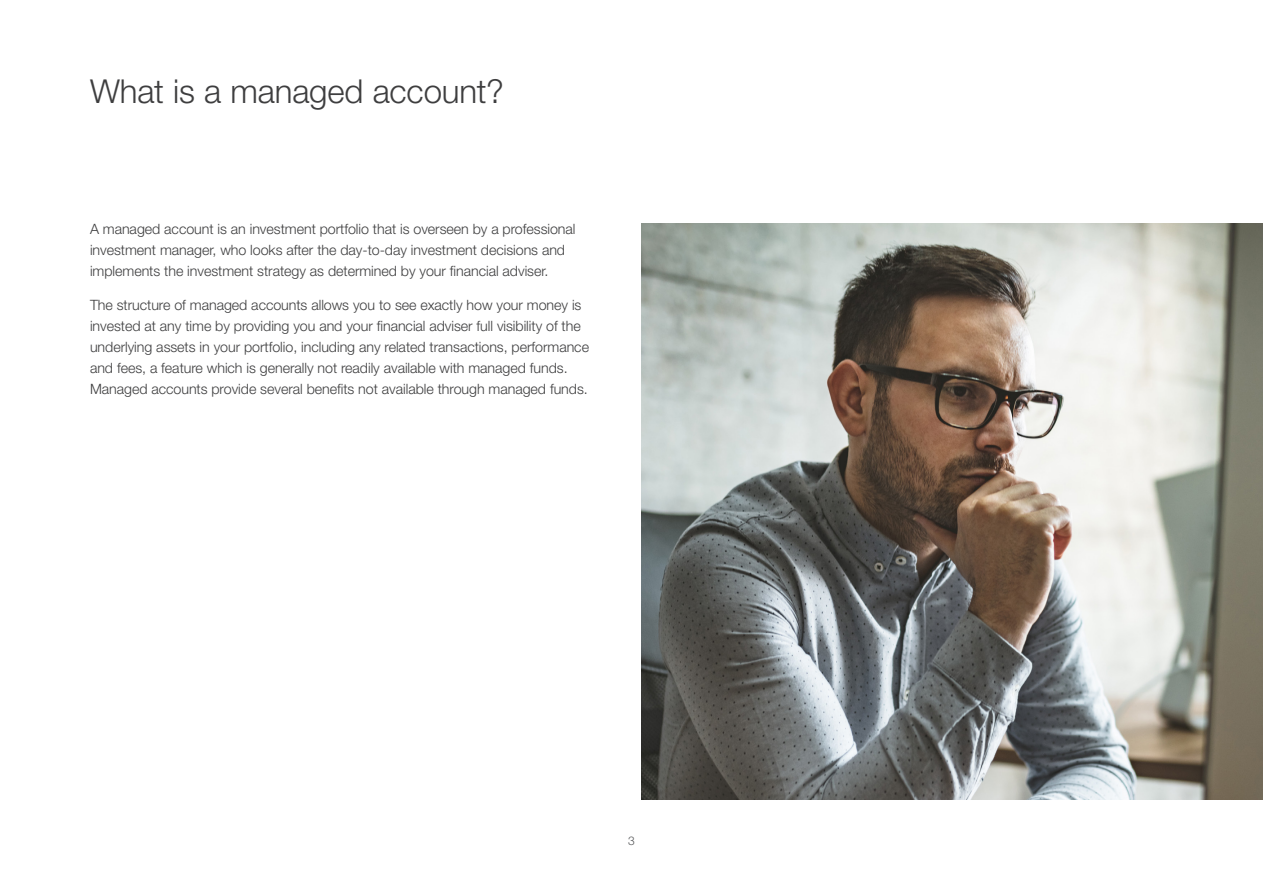
<style>
.page{position:relative;width:1263px;height:893px;background:#fff}
.page>*{position:absolute;margin:0;border:0;box-sizing:border-box;transform-origin:0 0}
._01_Main_Heading{font:300 33px "Helvetica Neue LT Std";letter-spacing:-.005em;color:#3e3e3f}
._00_Body_copy{font:300 14.25px/21px "Helvetica Neue LT Std";letter-spacing:-.005em;color:#3e3e3f}
.t1{font:300 12px "Helvetica Neue LT Std";color:#57585a}
</style>
<div class="page">
<img style="left:641px;top:224px;width:622px;height:576px">
<p class="_01_Main_Heading" style="left:90px;top:71px;width:415px">What is a managed account?</p>
<p class="_00_Body_copy" style="left:90px;top:218px;width:487px">A managed account is an investment portfolio that is overseen by a professional investment manager, who looks after the day-to-day investment decisions and implements the investment strategy as determined by your financial adviser.</p>
<p class="_00_Body_copy" style="left:90px;top:294px;width:501px">The structure of managed accounts allows you to see exactly how your money is invested at any time by providing you and your financial adviser full visibility of the underlying assets in your portfolio, including any related transactions, performance and fees, a feature which is generally not readily available with managed funds.<br>Managed accounts provide several benefits not available through managed funds.</p>
<p class="t1" style="left:628px;top:833px;width:8px">3</p>
</div>
